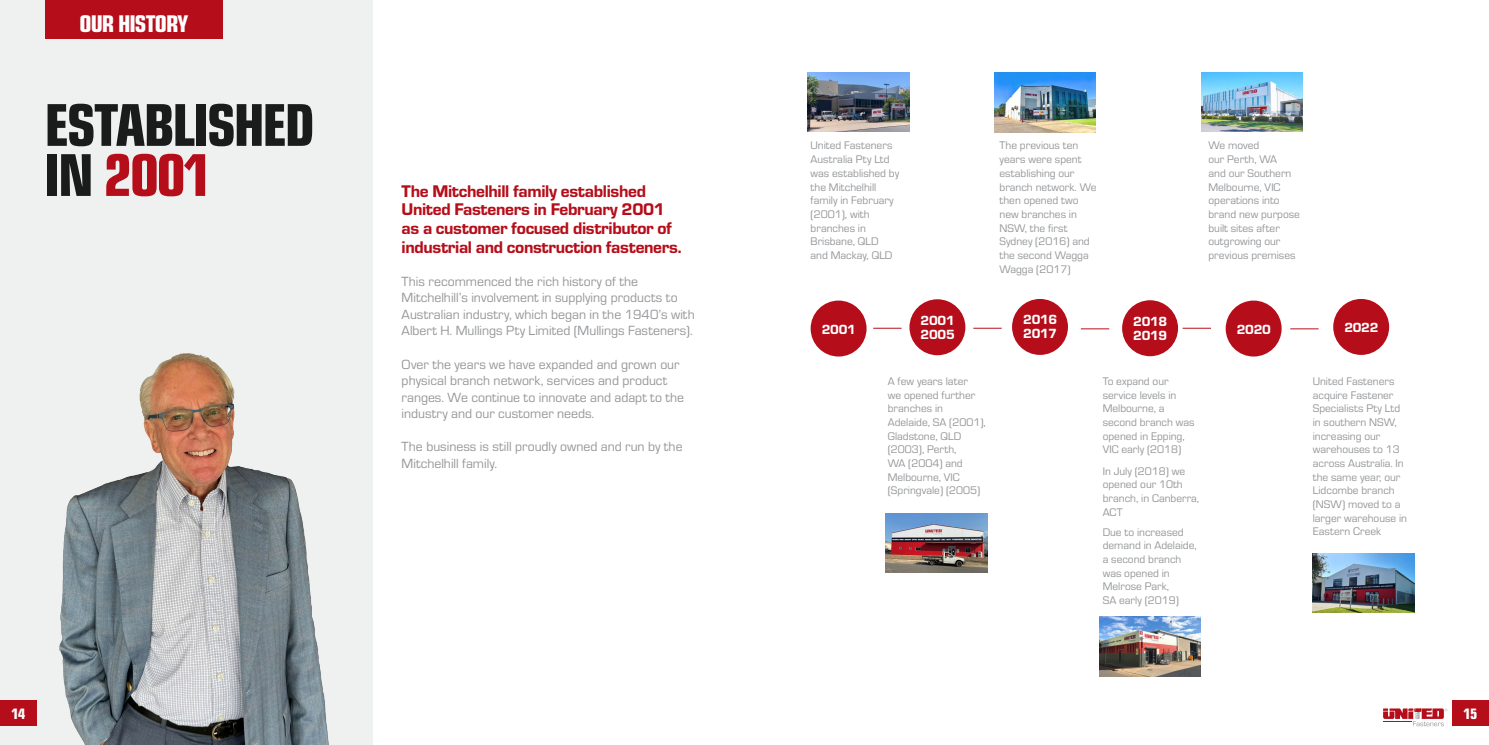
<style>
.page{position:relative;width:1489px;height:745px;background:#fff}
.page>*{position:absolute;margin:0;border:0;box-sizing:border-box;transform-origin:0 0}
.t1{font:62.5px/50px "Eurostile Con Hea";letter-spacing:-.04em;color:#191c1b}
.t2{font:25px "Eurostile Con Hea";letter-spacing:-.04em;color:#fff}
.t3{font:17.5px/18.8px "Eurostile Hea";letter-spacing:-.02em;color:#b50e1a}
.t4{font:15.62px "Eurostile Con Hea";color:#fff}
.t5{font:13.75px/16.5px "Eurostile";color:#939598}
.t6{font:13.75px "Eurostile Hea";letter-spacing:-.02em;color:#fff}
.t7{font:11.38px/13.6px "Eurostile";color:#939598}
.s1{color:#b50e1a}
</style>
<div class="page">
<div style="left:0;top:0;width:372px;height:744px;background:#eff0f0"></div>
<div style="left:45px;top:0;width:178px;height:38px;background:#b50e1a"></div>
<div style="left:0;top:700px;width:36px;height:25px;background:#b50e1a"></div>
<svg style="left:1383px;top:708px;width:64px;height:17px"></svg>
<div style="left:1452px;top:700px;width:36px;height:25px;background:#b50e1a"></div>
<div style="left:1012px;top:299px;width:55px;height:55px;background:#b50e1a;border-radius:50%"></div>
<div style="left:810px;top:300px;width:56px;height:56px;background:#b50e1a;border-radius:50%"></div>
<div style="left:909px;top:299px;width:56px;height:56px;background:#b50e1a;border-radius:50%"></div>
<div style="left:1122px;top:300px;width:55px;height:56px;background:#b50e1a;border-radius:50%"></div>
<div style="left:1225px;top:300px;width:56px;height:56px;background:#b50e1a;border-radius:50%"></div>
<div style="left:1333px;top:299px;width:55px;height:55px;background:#b50e1a;border-radius:50%"></div>
<svg style="left:873px;top:328px;width:28px;height:1px"></svg>
<svg style="left:973px;top:328px;width:28px;height:1px"></svg>
<svg style="left:1080px;top:328px;width:29px;height:1px"></svg>
<svg style="left:1182px;top:328px;width:28px;height:1px"></svg>
<svg style="left:1290px;top:328px;width:28px;height:1px"></svg>
<img style="left:994px;top:72px;width:101px;height:60px">
<img style="left:1201px;top:72px;width:101px;height:60px">
<img style="left:1312px;top:553px;width:102px;height:59px">
<img style="left:885px;top:513px;width:102px;height:59px">
<img style="left:807px;top:72px;width:102px;height:60px">
<img style="left:1099px;top:616px;width:101px;height:59px">
<img style="left:36px;top:353px;width:293px;height:391px">
<p class="t2" style="left:80px;top:5px;width:110px">OUR HISTORY</p>
<p class="t1" style="left:44px;top:96px;width:272px">ESTABLISHED<br>IN <span class="s1">2001</span></p>
<p class="t3" style="left:401px;top:180px;width:246px">The Mitchelhill family established</p>
<p class="t3" style="left:401px;top:199px;width:265px">United Fasteners in February 2001</p>
<p class="t3" style="left:401px;top:218px;width:281px">as a customer focused distributor of industrial and construction fasteners.</p>
<p class="t5" style="left:401px;top:272px;width:238px">This recommenced the rich history of the</p>
<p class="t5" style="left:401px;top:289px;width:294px">Mitchelhill’s involvement in supplying products to<br>Australian industry, which began in the 1940’s with</p>
<p class="t5" style="left:401px;top:322px;width:292px">Albert H. Mullings Pty Limited (Mullings Fasteners).</p>
<p class="t5" style="left:401px;top:355px;width:284px">Over the years we have expanded and grown our physical branch network, services and product ranges. We continue to innovate and adapt to the industry and our customer needs.</p>
<p class="t5" style="left:401px;top:437px;width:282px">The business is still proudly owned and run by the<br>Mitchelhill family.</p>
<p class="t7" style="left:810px;top:138px;width:90px">United Fasteners<br>Australia Pty Ltd was established by the Mitchelhill</p>
<p class="t7" style="left:810px;top:193px;width:84px">family in February</p>
<p class="t7" style="left:810px;top:206px;width:61px">(2001), with branches in</p>
<p class="t7" style="left:810px;top:234px;width:69px">Brisbane, QLD</p>
<p class="t7" style="left:810px;top:247px;width:83px">and Mackay, QLD</p>
<p class="t7" style="left:999px;top:138px;width:98px">The previous ten years were spent establishing our branch network. We then opened two new branches in<br>NSW, the first</p>
<p class="t7" style="left:999px;top:234px;width:92px;text-align:justify">Sydney (2016) and the second Wagga Wagga (2017)</p>
<p class="t7" style="left:1208px;top:138px;width:52px">We moved</p>
<p class="t7" style="left:1208px;top:152px;width:70px">our Perth, WA</p>
<p class="t7" style="left:1208px;top:165px;width:84px">and our Southern</p>
<p class="t7" style="left:1208px;top:179px;width:74px">Melbourne, VIC</p>
<p class="t7" style="left:1208px;top:193px;width:93px">operations into brand new purpose built sites after outgrowing our previous premises</p>
<p class="t6" style="left:821px;top:319px;width:36px">2001</p>
<p class="t6" style="left:920px;top:310px;width:36px">2001</p>
<p class="t6" style="left:920px;top:324px;width:36px">2005</p>
<p class="t7" style="left:887px;top:373px;width:82px">A few years later</p>
<p class="t7" style="left:887px;top:387px;width:89px">we opened further</p>
<p class="t7" style="left:887px;top:401px;width:57px">branches in</p>
<p class="t7" style="left:887px;top:414px;width:99px">Adelaide, SA (2001),<br>Gladstone, QLD (2003), Perth,<br>WA (2004) and<br>Melbourne, VIC (Springvale) (2005)</p>
<p class="t6" style="left:1023px;top:310px;width:36px">2016</p>
<p class="t6" style="left:1023px;top:324px;width:36px">2017</p>
<p class="t6" style="left:1133px;top:311px;width:36px">2018</p>
<p class="t6" style="left:1133px;top:325px;width:36px">2019</p>
<p class="t7" style="left:1102px;top:373px;width:67px">To expand our</p>
<p class="t7" style="left:1102px;top:387px;width:75px">service levels in<br>Melbourne, a</p>
<p class="t7" style="left:1102px;top:414px;width:93px">second branch was opened in Epping,<br>VIC early (2018)</p>
<p class="t7" style="left:1102px;top:463px;width:98px">In July (2018) we opened our 10th branch, in Canberra,<br>ACT</p>
<p class="t7" style="left:1102px;top:524px;width:95px">Due to increased demand in Adelaide, a second branch was opened in</p>
<p class="t7" style="left:1102px;top:578px;width:68px">Melrose Park,</p>
<p class="t7" style="left:1102px;top:592px;width:78px">SA early (2019)</p>
<p class="t6" style="left:1236px;top:319px;width:36px">2020</p>
<p class="t6" style="left:1344px;top:317px;width:36px">2022</p>
<p class="t7" style="left:1312px;top:373px;width:96px">United Fasteners acquire Fastener<br>Specialists Pty Ltd in southern NSW, increasing our warehouses to 13 across Australia. In the same year, our<br>Lidcombe branch (NSW) moved to a larger warehouse in<br>Eastern Creek</p>
<p class="t4" style="left:12px;top:702px;width:15px">14</p>
<p class="t4" style="left:1463px;top:702px;width:15px">15</p>
</div>
